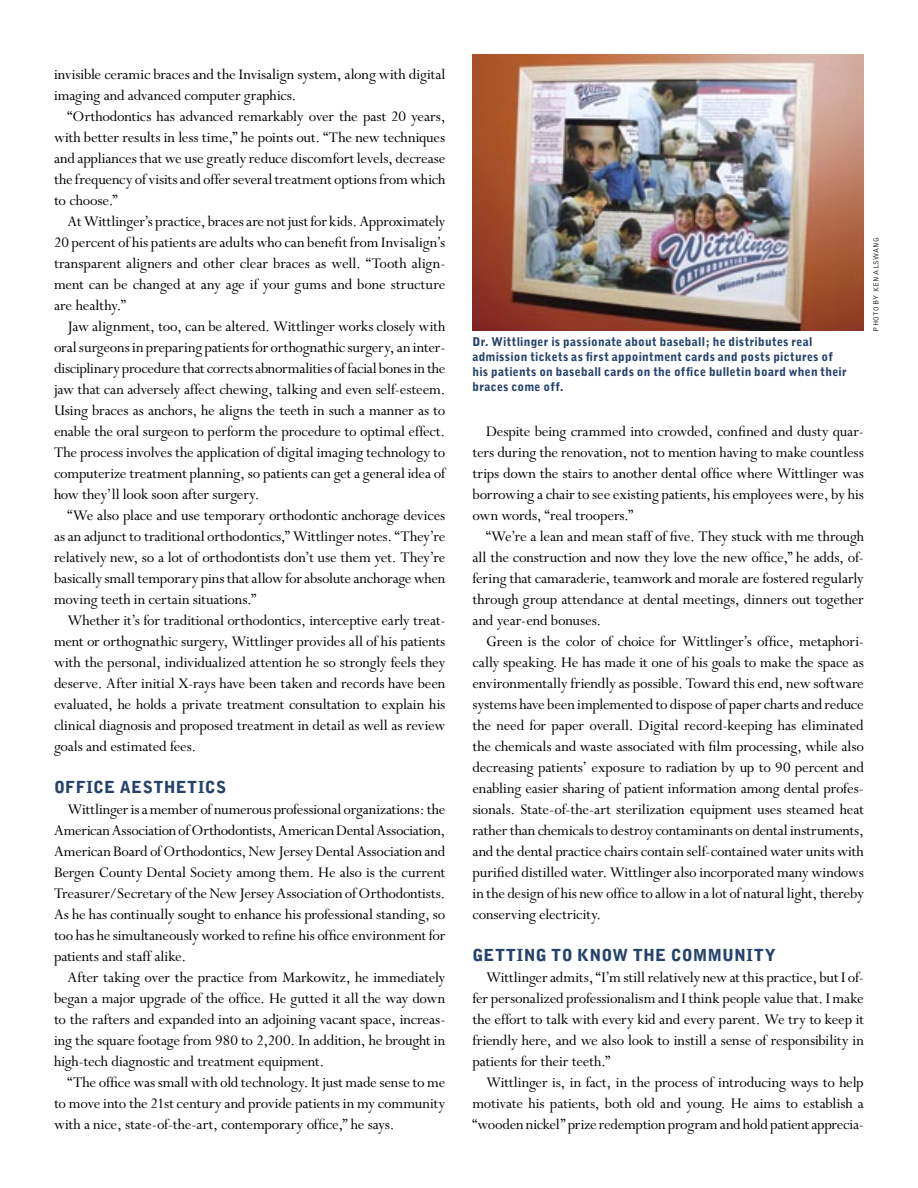
<style>
.page{position:relative;width:918px;height:1188px;background:#fff}
.page>*{position:absolute;margin:0;border:0;box-sizing:border-box;transform-origin:0 0}
.Text{font:16.5px/21px "Perpetua";letter-spacing:-.01em;color:#000;text-align:justify}
.Article_Subheads{font:900 16.5px "Bell Gothic";letter-spacing:.02em;color:#24426b}
.t1{font:900 12px/15px "Bell Gothic";letter-spacing:.02em;color:#24426b}
.Photo_Credit{font:300 7.5px "Bell Gothic";letter-spacing:.015em;color:#000}
</style>
<div class="page">
<img style="left:472px;top:54px;width:392px;height:277px">
<p class="Text" style="left:54px;top:64px;width:393px">invisible ceramic braces and the Invisalign system, along with digital imaging and advanced computer graphics.</p>
<p class="Text" style="left:54px;top:106px;width:393px;text-indent:14px">“Orthodontics has advanced remarkably over the past 20 years, with better results in less time,” he points out. “The new techniques and appliances that we use greatly reduce discomfort levels, decrease the frequency of visits and offer several treatment options from which to choose.”</p>
<p class="Text" style="left:54px;top:211px;width:393px;text-indent:14px">At Wittlinger’s practice, braces are not just for kids. Approximately 20 percent of his patients are adults who can benefit from Invisalign’s transparent aligners and other clear braces as well. “Tooth align&shy;ment can be changed at any age if your gums and bone structure are healthy.”</p>
<p class="Text" style="left:54px;top:316px;width:393px;text-indent:14px">Jaw alignment, too, can be altered. Wittlinger works closely with oral surgeons in preparing patients for orthognathic surgery, an inter&shy;disciplinary procedure that corrects abnormalities of facial bones in the jaw that can adversely affect chewing, talking and even self-esteem.<br>Using braces as anchors, he aligns the teeth in such a manner as to enable the oral surgeon to perform the procedure to optimal effect.<br>The process involves the application of digital imaging technology to computerize treatment planning, so patients can get a general idea of how they’ll look soon after surgery.</p>
<p class="Text" style="left:54px;top:505px;width:393px;text-indent:14px">“We also place and use temporary orthodontic anchorage devices as an adjunct to traditional orthodontics,” Wittlinger notes. “They’re relatively new, so a lot of orthodontists don’t use them yet. They’re basically small temporary pins that allow for absolute anchorage when moving teeth in certain situations.”</p>
<p class="Text" style="left:54px;top:610px;width:393px;text-indent:14px">Whether it’s for traditional orthodontics, interceptive early treat&shy;ment or orthognathic surgery, Wittlinger provides all of his patients with the personal, individualized attention he so strongly feels they deserve. After initial X-rays have been taken and records have been evaluated, he holds a private treatment consultation to explain his clinical diagnosis and proposed treatment in detail as well as review goals and estimated fees.</p>
<p class="Article_Subheads" style="left:54px;top:777px;width:174px">OFFICE AESTHETICS</p>
<p class="Text" style="left:54px;top:799px;width:393px;text-indent:14px">Wittlinger is a member of numerous professional organizations: the American Association of Orthodontists, American Dental Association, American Board of Orthodontics, New Jersey Dental Association and Bergen County Dental Society among them. He also is the current Treasurer/Secretary of the New Jersey Association of Orthodontists.<br>As he has continually sought to enhance his professional standing, so too has he simultaneously worked to refine his office environment for patients and staff alike.</p>
<p class="Text" style="left:54px;top:967px;width:393px;text-indent:14px">After taking over the practice from Markowitz, he immediately began a major upgrade of the office. He gutted it all the way down to the rafters and expanded into an adjoining vacant space, increas&shy;ing the square footage from 980 to 2,200. In addition, he brought in high-tech diagnostic and treatment equipment.</p>
<p class="Text" style="left:54px;top:1072px;width:393px;text-indent:14px">“The office was small with old technology. It just made sense to me to move into the 21st century and provide patients in my community with a nice, state-of-the-art, contemporary office,” he says.</p>
<p class="t1" style="left:472px;top:334px;width:376px">Dr. Wittlinger is passionate about baseball; he distributes real admission tickets as first appointment cards and posts pictures of his patients on baseball cards on the office bulletin board when their braces come off.</p>
<p class="Photo_Credit" style="left:872px;top:332px;width:96px;rotate:-90deg">PHOTO BY KEN ALSWANG</p>
<p class="Text" style="left:472px;top:421px;width:393px;text-indent:14px">Despite being crammed into crowded, confined and dusty quar&shy;ters during the renovation, not to mention having to make countless trips down the stairs to another dental office where Wittlinger was borrowing a chair to see existing patients, his employees were, by his own words, “real troopers.”</p>
<p class="Text" style="left:472px;top:526px;width:393px;text-indent:14px">“We’re a lean and mean staff of five. They stuck with me through all the construction and now they love the new office,” he adds, of&shy;fering that camaraderie, teamwork and morale are fostered regularly through group attendance at dental meetings, dinners out together and year-end bonuses.</p>
<p class="Text" style="left:472px;top:631px;width:393px;text-indent:14px">Green is the color of choice for Wittlinger’s office, metaphori&shy;cally speaking. He has made it one of his goals to make the space as environmentally friendly as possible. Toward this end, new software systems have been implemented to dispose of paper charts and reduce the need for paper overall. Digital record-keeping has eliminated the chemicals and waste associated with film processing, while also decreasing patients’ exposure to radiation by up to 90 percent and enabling easier sharing of patient information among dental profes&shy;sionals. State-of-the-art sterilization equipment uses steamed heat rather than chemicals to destroy contaminants on dental instruments, and the dental practice chairs contain self-contained water units with purified distilled water. Wittlinger also incorporated many windows in the design of his new office to allow in a lot of natural light, thereby conserving electricity.</p>
<p class="Article_Subheads" style="left:472px;top:945px;width:305px">GETTING TO KNOW THE COMMUNITY</p>
<p class="Text" style="left:472px;top:967px;width:393px;text-indent:14px">Wittlinger admits, “I’m still relatively new at this practice, but I of&shy;fer personalized professionalism and I think people value that. I make the effort to talk with every kid and every parent. We try to keep it friendly here, and we also look to instill a sense of responsibility in patients for their teeth.”</p>
<p class="Text" style="left:472px;top:1072px;width:393px;text-indent:14px">Wittlinger is, in fact, in the process of introducing ways to help motivate his patients, both old and young. He aims to establish a “wooden nickel” prize redemption program and hold patient apprecia-</p>
</div>
